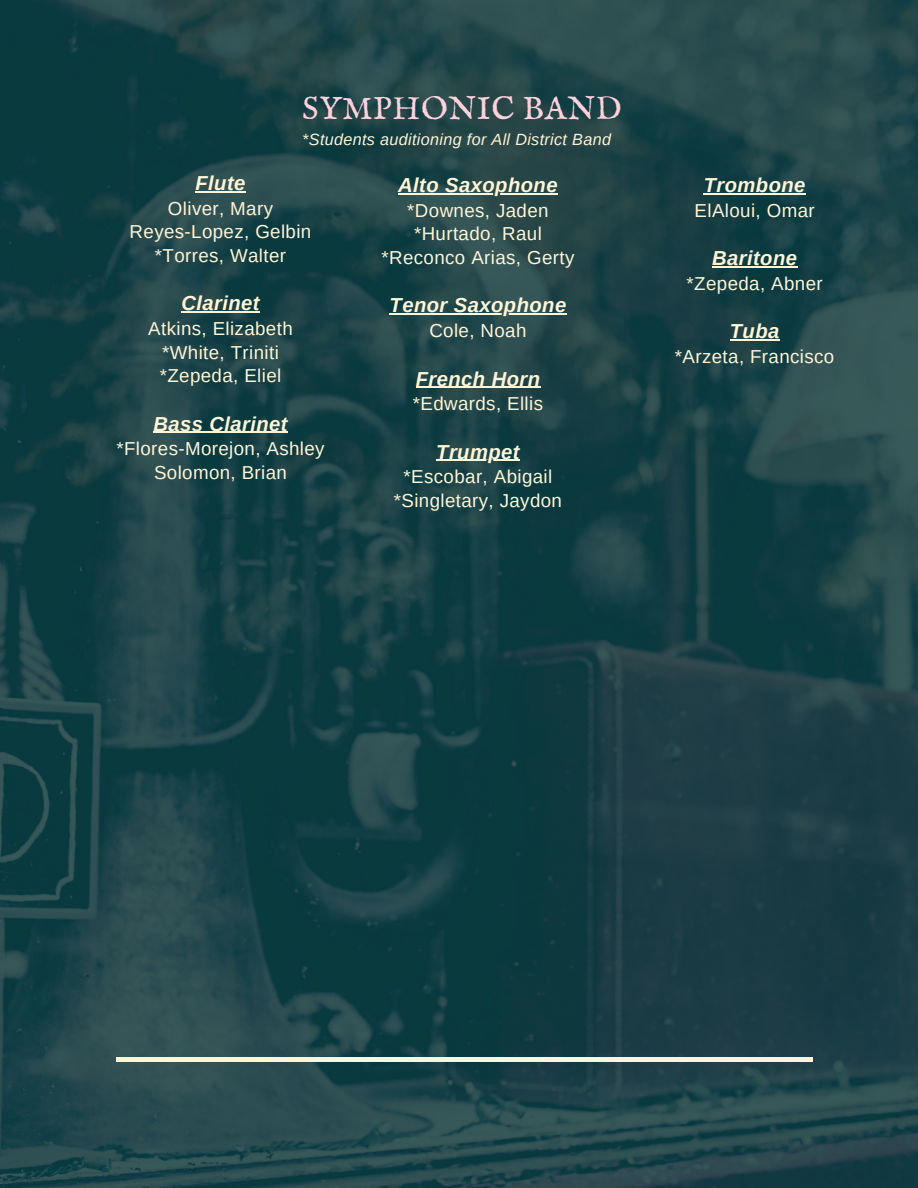
<style>
.page{position:relative;width:918px;height:1188px;background:#fff}
.page>*{position:absolute;margin:0;border:0;box-sizing:border-box;transform-origin:0 0}
.t1{font:32.4px "IM FELL English SC";letter-spacing:.02em;color:#ffd3de}
.t2{font:italic 700 20.25px "Arimo";letter-spacing:.02em;color:#fff5d7}
.t3{font:18.75px "Arimo";letter-spacing:.02em;color:#fff5d7}
.t4{font:italic 16.2px "Arimo";letter-spacing:.02em;color:#fff5d7}
</style>
<div class="page">
<img style="left:0;top:0;width:918px;height:1188px">
<hr style="left:116px;top:1058px;width:696px;height:3px;background:#fff5d7">
<hr style="left:196px;top:191px;width:50px;height:1px;background:#fff5d7">
<hr style="left:181px;top:311px;width:79px;height:1px;background:#fff5d7">
<hr style="left:153px;top:432px;width:135px;height:1px;background:#fff5d7">
<hr style="left:398px;top:193px;width:160px;height:1px;background:#fff5d7">
<hr style="left:390px;top:314px;width:177px;height:1px;background:#fff5d7">
<hr style="left:416px;top:387px;width:125px;height:1px;background:#fff5d7">
<hr style="left:436px;top:460px;width:84px;height:1px;background:#fff5d7">
<hr style="left:704px;top:193px;width:102px;height:1px;background:#fff5d7">
<hr style="left:712px;top:266px;width:86px;height:1px;background:#fff5d7">
<hr style="left:730px;top:339px;width:50px;height:2px;background:#fff5d7">
<p class="t1" style="left:302px;top:90px;width:321px">SYMPHONIC BAND</p>
<p class="t4" style="left:302px;top:131px;width:310px">*Students auditioning for All District Band</p>
<p class="t2" style="left:196px;top:171px;width:51px">Flute</p>
<p class="t3" style="left:168px;top:198px;width:107px">Oliver, Mary</p>
<p class="t3" style="left:130px;top:221px;width:183px">Reyes-Lopez, Gelbin</p>
<p class="t3" style="left:155px;top:245px;width:133px">*Torres, Walter</p>
<p class="t2" style="left:181px;top:292px;width:80px">Clarinet</p>
<p class="t3" style="left:148px;top:318px;width:146px">Atkins, Elizabeth</p>
<p class="t3" style="left:162px;top:342px;width:118px">*White, Triniti</p>
<p class="t3" style="left:160px;top:365px;width:123px">*Zepeda, Eliel</p>
<p class="t2" style="left:153px;top:412px;width:136px">Bass Clarinet</p>
<p class="t3" style="left:116px;top:438px;width:210px">*Flores-Morejon, Ashley</p>
<p class="t3" style="left:154px;top:462px;width:134px">Solomon, Brian</p>
<p class="t2" style="left:398px;top:174px;width:161px">Alto Saxophone</p>
<p class="t3" style="left:407px;top:200px;width:143px">*Downes, Jaden</p>
<p class="t3" style="left:414px;top:224px;width:129px">*Hurtado, Raul</p>
<p class="t3" style="left:382px;top:247px;width:194px">*Reconco Arias, Gerty</p>
<p class="t2" style="left:390px;top:294px;width:178px">Tenor Saxophone</p>
<p class="t3" style="left:429px;top:320px;width:99px">Cole, Noah</p>
<p class="t2" style="left:416px;top:367px;width:126px">French Horn</p>
<p class="t3" style="left:413px;top:393px;width:132px">*Edwards, Ellis</p>
<p class="t2" style="left:436px;top:440px;width:85px">Trumpet</p>
<p class="t3" style="left:404px;top:467px;width:150px">*Escobar, Abigail</p>
<p class="t3" style="left:394px;top:490px;width:170px">*Singletary, Jaydon</p>
<p class="t2" style="left:704px;top:174px;width:103px">Trombone</p>
<p class="t3" style="left:695px;top:200px;width:122px">ElAloui, Omar</p>
<p class="t2" style="left:712px;top:247px;width:86px">Baritone</p>
<p class="t3" style="left:687px;top:273px;width:138px">*Zepeda, Abner</p>
<p class="t2" style="left:730px;top:320px;width:51px">Tuba</p>
<p class="t3" style="left:675px;top:346px;width:161px">*Arzeta, Francisco</p>
</div>
